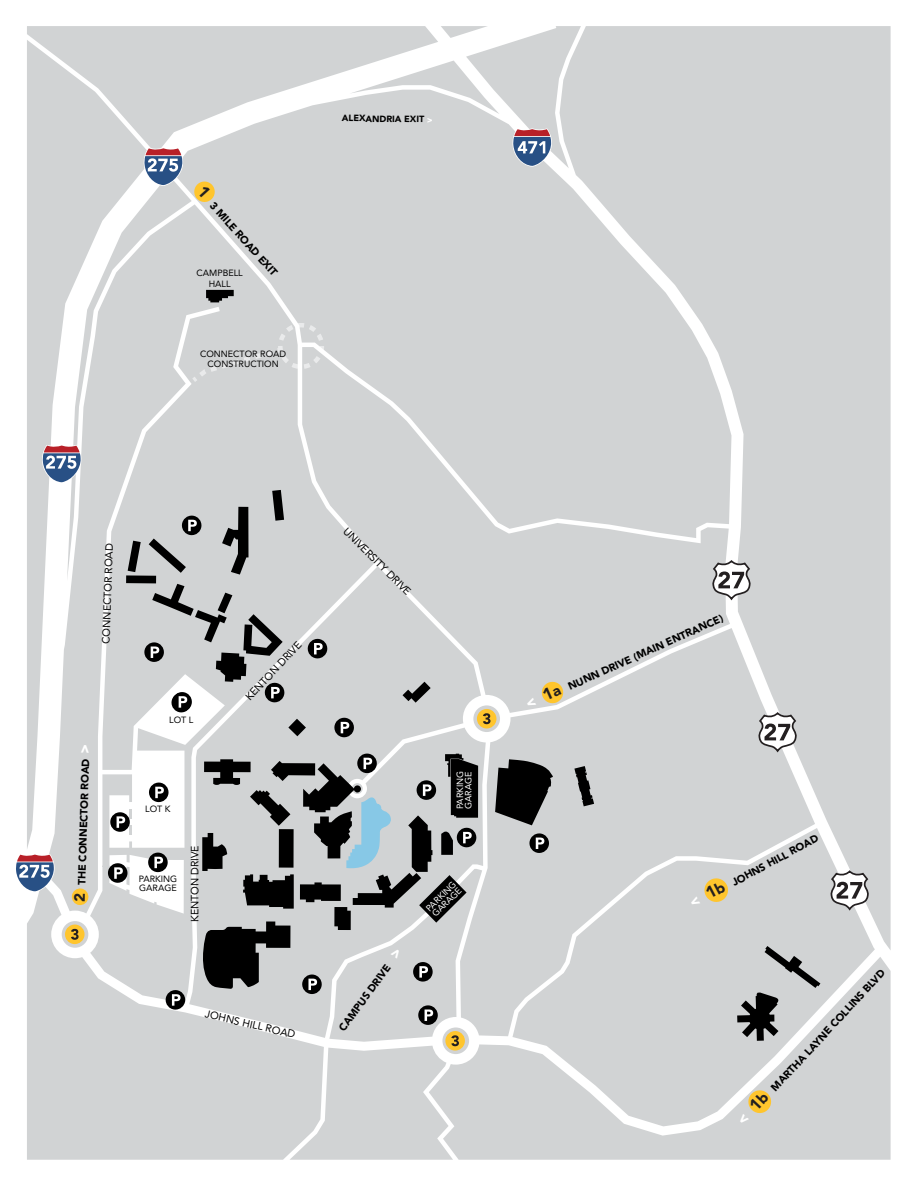
<style>
.page{position:relative;width:918px;height:1188px;background:#fff}
.page>*{position:absolute;margin:0;border:0;box-sizing:border-box;transform-origin:0 0}
.t1{font:900 10.5px "Avenir LT Std";color:#000}
.t2{font:10.5px "Avenir LT Std";color:#000}
.t3{font:9px/10.8px "Avenir LT Std";color:#000;text-align:center}
.t4{font:9px/8.2px "Avenir LT Std";color:#fff}
.t5{font:900 9px "Avenir LT Std";color:#000}
.s1{font-size:16.5px;color:#231f20}
.s2{color:#fff}
.s3{font-size:15px;color:#231f20}
.s4{font-size:15px;color:#fff}
</style>
<div class="page">
<div style="left:375px;top:538px;width:185px;height:90px;background:#d1d3d4"></div>
<svg style="left:49px;top:538px;width:326px;height:345px;fill:#d1d3d4"></svg>
<div style="left:560px;top:26px;width:331px;height:924px;background:#d1d3d4"></div>
<svg style="left:27px;top:154px;width:126px;height:696px;fill:#d1d3d4"></svg>
<div style="left:183px;top:90px;width:549px;height:448px;background:#d1d3d4"></div>
<svg style="left:27px;top:26px;width:323px;height:128px;background:#d6d8d9"></svg>
<svg style="left:815px;top:828px;width:60px;height:129px;background:#d7d9da"></svg>
<svg style="left:27px;top:883px;width:172px;height:277px;background:#d5d6d7"></svg>
<svg style="left:482px;top:957px;width:409px;height:203px;background:#d4d6d7"></svg>
<div style="left:486px;top:628px;width:329px;height:408px;background:#d1d3d4"></div>
<svg style="left:67px;top:175px;width:125px;height:406px;fill:#d1d3d4"></svg>
<svg style="left:189px;top:566px;width:297px;height:472px;background:#d5d7d8"></svg>
<svg style="left:206px;top:290px;width:28px;height:12px"></svg>
<svg style="left:495px;top:759px;width:58px;height:66px;background:#3d3d3e"></svg>
<svg style="left:574px;top:766px;width:20px;height:40px"></svg>
<svg style="left:737px;top:946px;width:83px;height:95px;background:#a8a9aa"></svg>
<div style="left:126px;top:575px;width:30px;height:8px;background:#000"></div>
<svg style="left:128px;top:541px;width:13px;height:31px"></svg>
<svg style="left:288px;top:719px;width:18px;height:17px"></svg>
<svg style="left:403px;top:682px;width:28px;height:21px"></svg>
<svg style="left:272px;top:490px;width:12px;height:31px"></svg>
<svg style="left:222px;top:507px;width:27px;height:68px;background:#6f7071"></svg>
<svg style="left:16px;top:854px;width:39px;height:38px"></svg>
<svg style="left:41px;top:445px;width:41px;height:38px"></svg>
<svg style="left:143px;top:148px;width:40px;height:38px"></svg>
<svg style="left:712px;top:559px;width:40px;height:42px"></svg>
<svg style="left:758px;top:711px;width:40px;height:42px"></svg>
<svg style="left:830px;top:869px;width:41px;height:43px"></svg>
<svg style="left:541px;top:681px;width:23px;height:24px"></svg>
<svg style="left:71px;top:888px;width:18px;height:18px"></svg>
<svg style="left:65px;top:924px;width:20px;height:21px"></svg>
<svg style="left:476px;top:709px;width:21px;height:20px"></svg>
<svg style="left:192px;top:323px;width:132px;height:59px;background:#d4d6d7"></svg>
<svg style="left:703px;top:877px;width:26px;height:26px"></svg>
<svg style="left:747px;top:1089px;width:25px;height:25px"></svg>
<svg style="left:193px;top:180px;width:23px;height:23px"></svg>
<svg style="left:350px;top:26px;width:231px;height:142px"></svg>
<svg style="left:108px;top:863px;width:22px;height:22px"></svg>
<svg style="left:110px;top:809px;width:22px;height:26px"></svg>
<svg style="left:148px;top:852px;width:20px;height:21px"></svg>
<svg style="left:149px;top:782px;width:20px;height:21px"></svg>
<svg style="left:144px;top:584px;width:141px;height:129px;background:#b2b4b4"></svg>
<svg style="left:307px;top:638px;width:21px;height:21px"></svg>
<svg style="left:334px;top:717px;width:20px;height:21px"></svg>
<svg style="left:529px;top:833px;width:20px;height:20px"></svg>
<svg style="left:199px;top:753px;width:283px;height:407px;background:#b2b4b5"></svg>
<svg style="left:165px;top:990px;width:21px;height:20px"></svg>
<svg style="left:149px;top:515px;width:53px;height:58px;background:#abacad"></svg>
<p class="t1" style="left:204px;top:185px;width:116px;rotate:48deg"><span class="s1">1</span> 3 MILE ROAD EXIT</p>
<p class="t3" style="left:197px;top:268px;width:48px">CAMPBELL<br>HALL</p>
<p class="t3" style="left:200px;top:348px;width:88px">CONNECTOR ROAD<br>CONSTRUCTION</p>
<p class="t5" style="left:342px;top:113px;width:92px;rotate:1deg">ALEXANDRIA EXIT <span class="s2">&gt;</span></p>
<p class="t2" style="left:100px;top:644px;width:102px;rotate:-88deg">CONNECTOR ROAD</p>
<p class="t1" style="left:75px;top:901px;width:159px;rotate:-88deg"><span class="s3">2</span> THE CONNECTOR ROAD <span class="s4">&gt;</span></p>
<p class="t3" style="left:169px;top:715px;width:26px">LOT L</p>
<p class="t3" style="left:145px;top:804px;width:27px">LOT K</p>
<p class="t3" style="left:139px;top:874px;width:40px;line-height:9px;text-align:left">PARKING<br>GARAGE</p>
<p class="t2" style="left:189px;top:922px;width:78px;rotate:-90deg">KENTON DRIVE</p>
<p class="t2" style="left:243px;top:695px;width:78px;rotate:-47deg">KENTON DRIVE</p>
<p class="t2" style="left:207px;top:1008px;width:94px;rotate:13deg">JOHNS HILL ROAD</p>
<p class="t2" style="left:349px;top:525px;width:92px;rotate:45deg">UNIVERSITY DRIVE</p>
<p class="t4" style="left:456px;top:809px;width:40px;rotate:-90deg">PARKING<br>GARAGE</p>
<p class="t1" style="left:336px;top:1026px;width:101px;rotate:-54deg">CAMPUS DRIVE <span class="s4">&gt;</span></p>
<p class="t4" style="left:425px;top:907px;width:40px;rotate:-45deg">PARKING<br>GARAGE</p>
<p class="t1" style="left:524px;top:699px;width:216px;rotate:-24deg"><span class="s4">&lt;</span> <span class="s1">1</span><span class="s3">a</span> NUNN DRIVE (MAIN ENTRANCE)</p>
<p class="t1" style="left:688px;top:899px;width:145px;rotate:-28deg"><span class="s4">&lt;</span> <span class="s1">1</span><span class="s3">b</span> JOHNS HILL ROAD</p>
<p class="t1" style="left:736px;top:1119px;width:210px;rotate:-47deg"><span class="s4">&lt;</span> <span class="s1">1</span><span class="s3">b</span> MARTHA LAYNE COLLINS BLVD</p>
</div>
